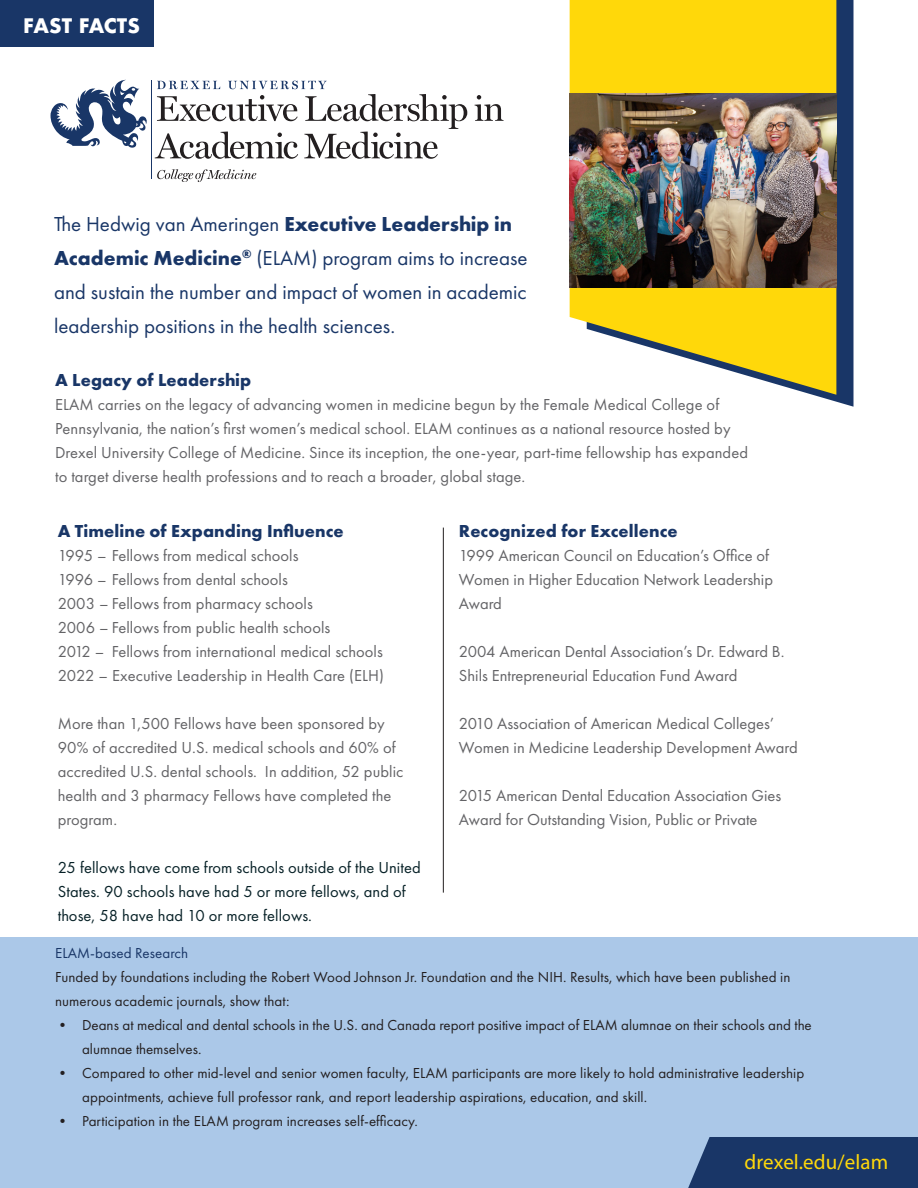
<style>
.page{position:relative;width:918px;height:1188px;background:#fff}
.page>*{position:absolute;margin:0;border:0;box-sizing:border-box;transform-origin:0 0}
.t1{font:21px/33.9px "Futura PT";color:#193667}
.gray_copy{font:21px "Myriad Pro";letter-spacing:.005em;color:#ffd80a}
.t2{font:700 19.5px "Futura";color:#fff}
.gray_copy-2{font:700 18px "Futura PT";letter-spacing:.005em;color:#193667}
.gray_copy-3{font:16.5px/24px "Futura PT";letter-spacing:.005em;color:#636366}
.gray_copy-4{font:16.5px/24px "Futura PT";letter-spacing:.005em;color:#072127}
.gray_copy-5{font:15px/24px "Futura PT";letter-spacing:.005em;color:#231f20}
.s1{font-weight:700}
.s2{color:#193667}
</style>
<div class="page">
<div style="left:0;top:937px;width:918px;height:251px;background:#abc8e8"></div>
<div style="left:688px;top:1137px;width:230px;height:51px;background:#193667"></div>
<svg style="left:813px;top:0;width:40px;height:407px;background:#26406a"></svg>
<svg style="left:570px;top:0;width:266px;height:395px;fill:#ffd80a"></svg>
<img style="left:570px;top:94px;width:266px;height:194px">
<div style="left:0;top:0;width:153px;height:46px;background:#193667"></div>
<hr style="left:151px;top:81px;width:1px;height:98px;background:#193667">
<svg style="left:51px;top:80px;width:96px;height:68px"></svg>
<svg style="left:475px;top:95px;width:29px;height:26px"></svg>
<svg style="left:155px;top:81px;width:312px;height:78px"></svg>
<svg style="left:157px;top:169px;width:99px;height:13px"></svg>
<hr style="left:443px;top:528px;width:1px;height:365px;background:#231f20">
<p class="t2" style="left:23px;top:12px;width:118px">FAST FACTS</p>
<p class="t1" style="left:54px;top:207px;width:475px">The Hedwig van Ameringen <span class="s1">Executive Leadership in Academic Medicine</span><sup>®</sup> (ELAM) program aims to increase and sustain the number and impact of women in academic leadership positions in the health sciences.</p>
<p class="gray_copy-2" style="left:55px;top:368px;width:198px">A Legacy of Leadership</p>
<p class="gray_copy-3" style="left:55px;top:392px;width:695px">ELAM carries on the legacy of advancing women in medicine begun by the Female Medical College of Pennsylvania, the nation’s first women’s medical school. ELAM continues as a national resource hosted by Drexel University College of Medicine. Since its inception, the one-year, part-time fellowship has expanded to target diverse health professions and to reach a broader, global stage.</p>
<p class="gray_copy-2" style="left:58px;top:519px;width:288px">A Timeline of Expanding Influence</p>
<p class="gray_copy-3" style="left:58px;top:543px;width:242px">1995 – Fellows from medical schools<br>1996 – Fellows from dental schools</p>
<p class="gray_copy-3" style="left:58px;top:591px;width:327px">2003 – Fellows from pharmacy schools<br>2006 – Fellows from public health schools<br>2012 – Fellows from international medical schools</p>
<p class="gray_copy-3" style="left:58px;top:663px;width:328px">2022 – Executive Leadership in Health Care (ELH)</p>
<p class="gray_copy-3" style="left:58px;top:711px;width:347px">More than 1,500 Fellows have been sponsored by 90% of accredited U.S. medical schools and 60% of accredited U.S. dental schools. In addition, 52 public health and 3 pharmacy Fellows have completed the program.</p>
<p class="gray_copy-4" style="left:58px;top:855px;width:364px">25 fellows have come from schools outside of the United<br>States. 90 schools have had 5 or more fellows, and of those, 58 have had 10 or more fellows.</p>
<p class="gray_copy-2" style="left:459px;top:519px;width:220px">Recognized for Excellence</p>
<p class="gray_copy-3" style="left:459px;top:543px;width:316px">1999 American Council on Education’s Office of<br>Women in Higher Education Network Leadership<br>Award</p>
<p class="gray_copy-3" style="left:459px;top:639px;width:327px">2004 American Dental Association’s Dr. Edward B.<br>Shils Entrepreneurial Education Fund Award</p>
<p class="gray_copy-3" style="left:459px;top:711px;width:340px">2010 Association of American Medical Colleges’<br>Women in Medicine Leadership Development Award</p>
<p class="gray_copy-3" style="left:459px;top:783px;width:324px">2015 American Dental Education Association Gies<br>Award for Outstanding Vision, Public or Private</p>
<p class="gray_copy-5" style="left:55px;top:941px;width:737px"><span class="s2">ELAM-based Research<br></span>Funded by foundations including the Robert Wood Johnson Jr. Foundation and the NIH. Results, which have been published in numerous academic journals, show that:</p>
<p class="gray_copy-5" style="left:82px;top:1013px;width:731px;text-indent:-27px">• Deans at medical and dental schools in the U.S. and Canada report positive impact of ELAM alumnae on their schools and the alumnae themselves.</p>
<p class="gray_copy-5" style="left:82px;top:1061px;width:724px;text-indent:-27px">• Compared to other mid-level and senior women faculty, ELAM participants are more likely to hold administrative leadership appointments, achieve full professor rank, and report leadership aspirations, education, and skill.</p>
<p class="gray_copy-5" style="left:55px;top:1109px;width:364px">• Participation in the ELAM program increases self-efficacy.</p>
<p class="gray_copy" style="left:745px;top:1149px;width:145px">drexel.edu/elam</p>
</div>
